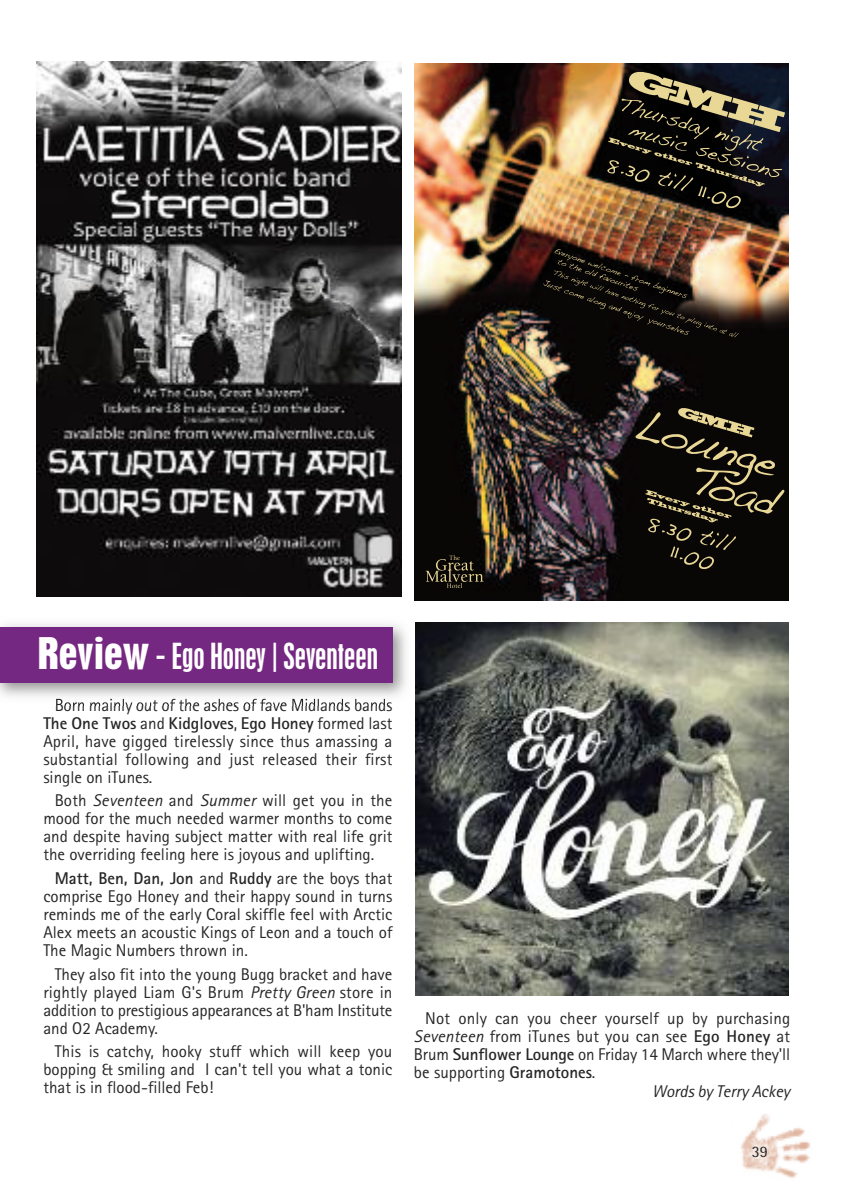
<style>
.page{position:relative;width:842px;height:1191px;background:#fff}
.page>*{position:absolute;margin:0;border:0;box-sizing:border-box;transform-origin:0 0}
.t1{font:condensed 32px "Placard";color:#fff}
.t2{font:17px/18px "Rotis Sans Serif";color:#272627;text-align:justify}
.t3{font:italic 17px "Rotis Sans Serif";color:#272627}
.t4{font:16px "Rotis Semi Sans";color:#272627}
.s1{font-weight:700;font-size:42px}
.s2{font-size:36px}
.s3{font-weight:700}
.s4{font-style:italic}
</style>
<div class="page">
<img style="left:741px;top:1114px;width:70px;height:64px">
<img style="left:0;top:624px;width:406px;height:82px">
<img style="left:56px;top:699px;width:135px;height:7px">
<div style="left:0;top:627px;width:392px;height:55px;background:#752881"></div>
<img style="left:416px;top:622px;width:372px;height:373px">
<img style="left:37px;top:62px;width:364px;height:535px">
<img style="left:414px;top:63px;width:374px;height:537px">
<svg style="left:426px;top:555px;width:57px;height:33px;background:#2b261c"></svg>
<svg style="left:607px;top:69px;width:178px;height:139px;background:#3a3429"></svg>
<img style="left:543px;top:249px;width:195px;height:88px">
<svg style="left:635px;top:406px;width:149px;height:163px;background:#252018"></svg>
<h1 class="t1" style="left:38px;top:643px;width:341px"><span class="s1">Review</span> <span class="s2">-</span> Ego Honey|Seventeen</h1>
<p class="t2" style="left:43px;top:697px;width:351px;text-indent:11px">Born mainly out of the ashes of fave Midlands bands <span class="s3">The One Twos</span> and <span class="s3">Kidgloves</span>, <span class="s3">Ego Honey</span> formed last April, have gigged tirelessly since thus amassing a substantial following and just released their first single on iTunes.</p>
<p class="t2" style="left:43px;top:793px;width:351px;text-indent:11px">Both <span class="s4">Seventeen</span> and <span class="s4">Summer</span> will get you in the mood for the much needed warmer months to come and despite having subject matter with real life grit the overriding feeling here is joyous and uplifting.</p>
<p class="t2" style="left:43px;top:871px;width:351px;text-indent:11px"><span class="s3">Matt, Ben, Dan, Jon</span> and <span class="s3">Ruddy</span> are the boys that comprise Ego Honey and their happy sound in turns reminds me of the early Coral skiffle feel with Arctic Alex meets an acoustic Kings of Leon and a touch of The Magic Numbers thrown in.</p>
<p class="t2" style="left:43px;top:966px;width:351px;text-indent:11px">They also fit into the young Bugg bracket and have rightly played Liam G's Brum <span class="s4">Pretty Green</span> store in addition to prestigious appearances at B'ham Institute and O2 Academy.</p>
<p class="t2" style="left:43px;top:1044px;width:351px;text-indent:11px">This is catchy, hooky stuff which will keep you bopping &amp; smiling and I can't tell you what a tonic that is in flood-filled Feb!</p>
<p class="t2" style="left:414px;top:1010px;width:378px;text-indent:11px">Not only can you cheer yourself up by purchasing <span class="s4">Seventeen</span> from iTunes but you can see <span class="s3">Ego Honey</span> at Brum <span class="s3">Sunflower Lounge</span> on Friday 14 March where they'll be supporting <span class="s3">Gramotones</span>.</p>
<p class="t3" style="left:652px;top:1085px;width:139px">Words by Terry Ackey</p>
<p class="t4" style="left:752px;top:1145px;width:18px">39</p>
</div>
